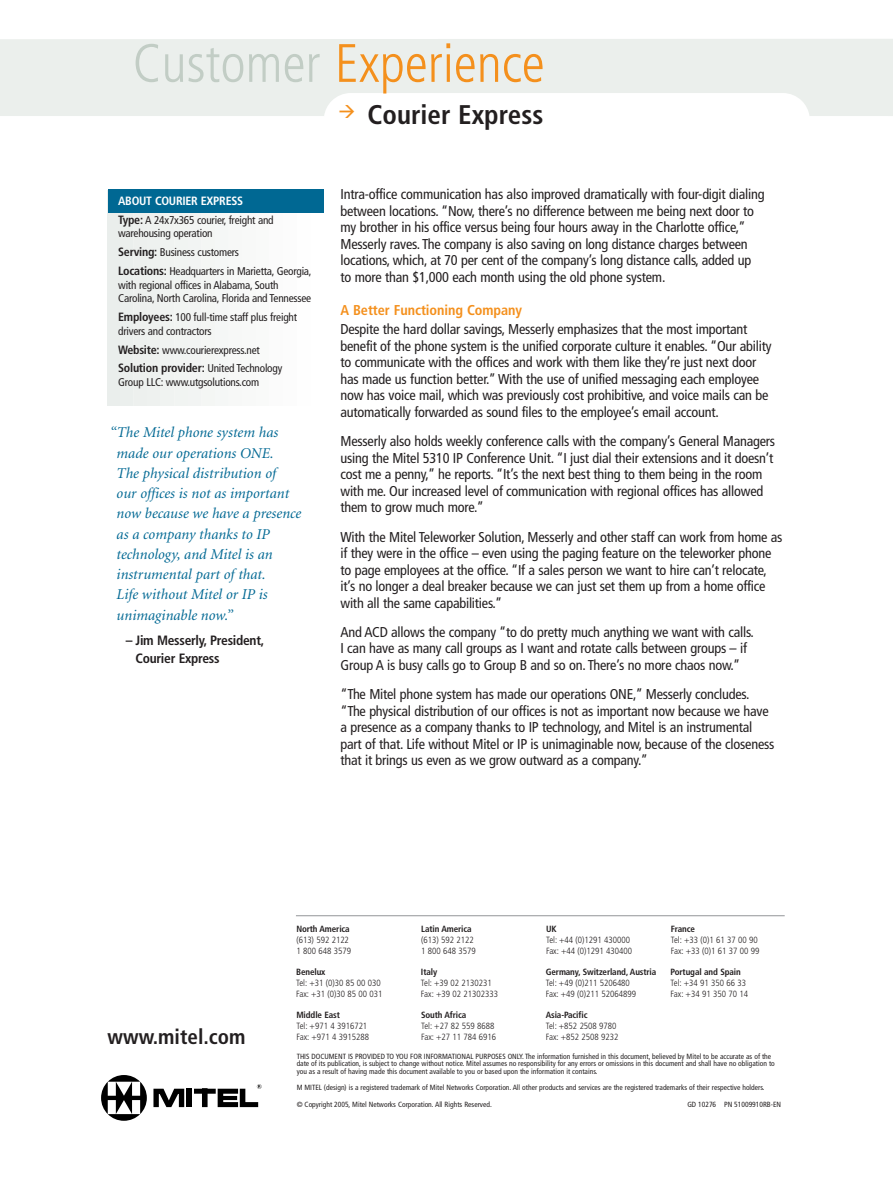
<style>
.page{position:relative;width:893px;height:1188px;background:#fff}
.page>*{position:absolute;margin:0;border:0;box-sizing:border-box;transform-origin:0 0}
.t1{font:300 condensed 54px "Frutiger";color:#f4901d}
.t2{font:700 condensed 27px "Frutiger";color:#231f20}
.t3{font:700 condensed 21px "Frutiger";color:#231f20}
.t4{font:italic 15px/20.2px "Minion";color:#006893}
.t5{font:condensed 14.25px/16.5px "Frutiger";letter-spacing:-.015em;color:#231f20}
.t6{font:700 condensed 14.25px "Frutiger";letter-spacing:-.005em;color:#f4901d}
.t7{font:700 condensed 13.5px/18px "Frutiger";letter-spacing:-.02em;color:#231f20}
.t8{font:700 condensed 12px "Frutiger";letter-spacing:-.02em;color:#231f20}
.t9{font:700 condensed 12px "Frutiger";letter-spacing:-.02em;color:#fff}
.t10{font:condensed 11.25px/13.5px "Frutiger";letter-spacing:-.02em;color:#231f20}
.t11{font:300 condensed 9px/11.2px "Frutiger";color:#231f20}
.t12{font:700 condensed 9px "Frutiger";letter-spacing:-.01em;color:#231f20}
.t13{font:condensed 7.5px/7.5px "Frutiger";color:#231f20}
.s1{color:#c2cdc5}
.s2{font-weight:700;font-size:12px}
.s3{font-weight:400;font-size:11.25px}
</style>
<div class="page">
<svg style="left:0;top:39px;width:893px;height:77px;fill:#ebefec"></svg>
<div style="left:108px;top:191px;width:12px;height:215px;background:#eaeeec"></div>
<div style="left:120px;top:191px;width:14px;height:215px;background:#ebefed"></div>
<div style="left:133px;top:191px;width:14px;height:215px;background:#edf0ee"></div>
<div style="left:147px;top:191px;width:14px;height:215px;background:#eef1ef"></div>
<div style="left:161px;top:191px;width:13px;height:215px;background:#f0f3f1"></div>
<div style="left:174px;top:191px;width:14px;height:215px;background:#f1f4f2"></div>
<div style="left:188px;top:191px;width:14px;height:215px;background:#f2f4f3"></div>
<div style="left:201px;top:191px;width:14px;height:215px;background:#f4f6f4"></div>
<div style="left:215px;top:191px;width:14px;height:215px;background:#f5f7f6"></div>
<div style="left:229px;top:191px;width:13px;height:215px;background:#f7f8f7"></div>
<div style="left:242px;top:191px;width:14px;height:215px;background:#f8f9f8"></div>
<div style="left:256px;top:191px;width:14px;height:215px;background:#f9faf9"></div>
<div style="left:269px;top:191px;width:14px;height:215px;background:#fbfbfb"></div>
<div style="left:108px;top:189px;width:216px;height:23px;background:#006893"></div>
<svg style="left:101px;top:1075px;width:46px;height:46px"></svg>
<div style="left:186px;top:1089px;width:6px;height:18px;background:#000"></div>
<svg style="left:153px;top:1089px;width:31px;height:18px"></svg>
<svg style="left:194px;top:1084px;width:68px;height:23px"></svg>
<hr style="left:296px;top:915px;width:489px;height:1px;background:#939598">
<svg style="left:340px;top:105px;width:14px;height:11px"></svg>
<h1 class="t1" style="left:133px;top:41px;width:414px"><span class="s1">Customer</span> Experience</h1>
<p class="t9" style="left:118px;top:196px;width:126px">ABOUT COURIER EXPRESS</p>
<p class="t10" style="left:118px;top:214px;width:157px"><span class="s2">Type:</span> A 24x7x365 courier, freight and warehousing operation</p>
<p class="t10" style="left:118px;top:244px;width:195px;line-height:18.9px"><span class="s2">Serving:</span> Business customers<br><span class="s2">Locations:</span> Headquarters in Marietta, Georgia,</p>
<p class="t10" style="left:118px;top:279px;width:194px">with regional offices in Alabama, South<br>Carolina, North Carolina, Florida and Tennessee</p>
<p class="t10" style="left:118px;top:311px;width:180px"><span class="s2">Employees:</span> 100 full-time staff plus freight drivers and contractors</p>
<p class="t10" style="left:118px;top:344px;width:143px"><span class="s2">Website:</span> www.courierexpress.net</p>
<p class="t8" style="left:118px;top:363px;width:166px">Solution provider: <span class="s3">United Technology</span></p>
<p class="t10" style="left:118px;top:376px;width:143px">Group LLC: www.utgsolutions.com</p>
<p class="t4" style="left:117px;top:424px;width:186px;text-indent:-6px">“The Mitel phone system has made our operations ONE.<br>The physical distribution of<br>our offices is not as important now because we have a presence as a company thanks to IP technology, and Mitel is an instrumental part of that.<br>Life without Mitel or IP is unimaginable now.”</p>
<p class="t7" style="left:136px;top:633px;width:130px;text-indent:-10px">– Jim Messerly, President,<br>Courier Express</p>
<h2 class="t2" style="left:367px;top:104px;width:177px">Courier Express</h2>
<p class="t5" style="left:340px;top:187px;width:426px">Intra-office communication has also improved dramatically with four-digit dialing between locations. “Now, there’s no difference between me being next door to my brother in his office versus being four hours away in the Charlotte office,” Messerly raves. The company is also saving on long distance charges between locations, which, at 70 per cent of the company’s long distance calls, added up to more than $1,000 each month using the old phone system.</p>
<p class="t6" style="left:340px;top:304px;width:183px">A Better Functioning Company</p>
<p class="t5" style="left:340px;top:322px;width:432px">Despite the hard dollar savings, Messerly emphasizes that the most important benefit of the phone system is the unified corporate culture it enables. “Our ability to communicate with the offices and work with them like they’re just next door has made us function better.” With the use of unified messaging each employee now has voice mail, which was previously cost prohibitive, and voice mails can be automatically forwarded as sound files to the employee’s email account.</p>
<p class="t5" style="left:340px;top:434px;width:436px">Messerly also holds weekly conference calls with the company’s General Managers using the Mitel 5310 IP Conference Unit. “I just dial their extensions and it doesn’t cost me a penny,” he reports. “It’s the next best thing to them being in the room with me. Our increased level of communication with regional offices has allowed them to grow much more.”</p>
<p class="t5" style="left:340px;top:529px;width:443px">With the Mitel Teleworker Solution, Messerly and other staff can work from home as if they were in the office – even using the paging feature on the teleworker phone to page employees at the office. “If a sales person we want to hire can’t relocate, it’s no longer a deal breaker because we can just set them up from a home office with all the same capabilities.”</p>
<p class="t5" style="left:340px;top:625px;width:415px">And ACD allows the company “to do pretty much anything we want with calls.<br>I can have as many call groups as I want and rotate calls between groups – if<br>Group A is busy calls go to Group B and so on. There’s no more chaos now.”</p>
<p class="t5" style="left:340px;top:687px;width:435px">“The Mitel phone system has made our operations ONE,” Messerly concludes. “The physical distribution of our offices is not as important now because we have a presence as a company thanks to IP technology, and Mitel is an instrumental part of that. Life without Mitel or IP is unimaginable now, because of the closeness that it brings us even as we grow outward as a company.”</p>
<h3 class="t3" style="left:108px;top:1028px;width:139px">www.mitel.com</h3>
<p class="t12" style="left:296px;top:925px;width:55px">North America</p>
<p class="t11" style="left:296px;top:935px;width:56px">(613) 592 2122<br>1 800 648 3579</p>
<p class="t12" style="left:421px;top:925px;width:52px">Latin America</p>
<p class="t11" style="left:421px;top:935px;width:56px">(613) 592 2122<br>1 800 648 3579</p>
<p class="t12" style="left:546px;top:925px;width:12px">UK</p>
<p class="t11" style="left:546px;top:935px;width:87px">Tel: +44 (0)1291 430000<br>Fax: +44 (0)1291 430400</p>
<p class="t12" style="left:671px;top:925px;width:26px">France</p>
<p class="t11" style="left:671px;top:935px;width:90px">Tel: +33 (0)1 61 37 00 90<br>Fax: +33 (0)1 61 37 00 99</p>
<p class="t12" style="left:296px;top:968px;width:31px">Benelux</p>
<p class="t11" style="left:296px;top:978px;width:88px">Tel: +31 (0)30 85 00 030<br>Fax: +31 (0)30 85 00 031</p>
<p class="t12" style="left:421px;top:968px;width:18px">Italy</p>
<p class="t11" style="left:421px;top:978px;width:79px">Tel: +39 02 2130231<br>Fax: +39 02 21302333</p>
<p class="t12" style="left:546px;top:968px;width:112px">Germany, Switzerland, Austria</p>
<p class="t11" style="left:546px;top:978px;width:92px">Tel: +49 (0)211 5206480<br>Fax: +49 (0)211 52064899</p>
<p class="t12" style="left:671px;top:968px;width:72px">Portugal and Spain</p>
<p class="t11" style="left:671px;top:978px;width:79px">Tel: +34 91 350 66 33<br>Fax: +34 91 350 70 14</p>
<p class="t12" style="left:296px;top:1011px;width:45px">Middle East</p>
<p class="t11" style="left:296px;top:1021px;width:74px">Tel: +971 4 3916721<br>Fax: +971 4 3915288</p>
<p class="t12" style="left:421px;top:1011px;width:47px">South Africa</p>
<p class="t11" style="left:421px;top:1021px;width:77px">Tel: +27 82 559 8688<br>Fax: +27 11 784 6916</p>
<p class="t12" style="left:546px;top:1011px;width:43px">Asia-Pacific</p>
<p class="t11" style="left:546px;top:1021px;width:74px">Tel: +852 2508 9780<br>Fax: +852 2508 9232</p>
<p class="t13" style="left:297px;top:1053px;width:480px">THIS DOCUMENT IS PROVIDED TO YOU FOR INFORMATIONAL PURPOSES ONLY. The information furnished in this document, believed by Mitel to be accurate as of the date of its publication, is subject to change without notice. Mitel assumes no responsibility for any errors or omissions in this document and shall have no obligation to you as a result of having made this document available to you or based upon the information it contains.</p>
<p class="t13" style="left:297px;top:1085px;width:470px">M MITEL (design) is a registered trademark of Mitel Networks Corporation. All other products and services are the registered trademarks of their respective holders.</p>
<p class="t13" style="left:297px;top:1101px;width:197px">© Copyright 2005, Mitel Networks Corporation. All Rights Reserved.</p>
<p class="t13" style="left:687px;top:1101px;width:95px">GD 10276 PN 51009910RB-EN</p>
</div>
